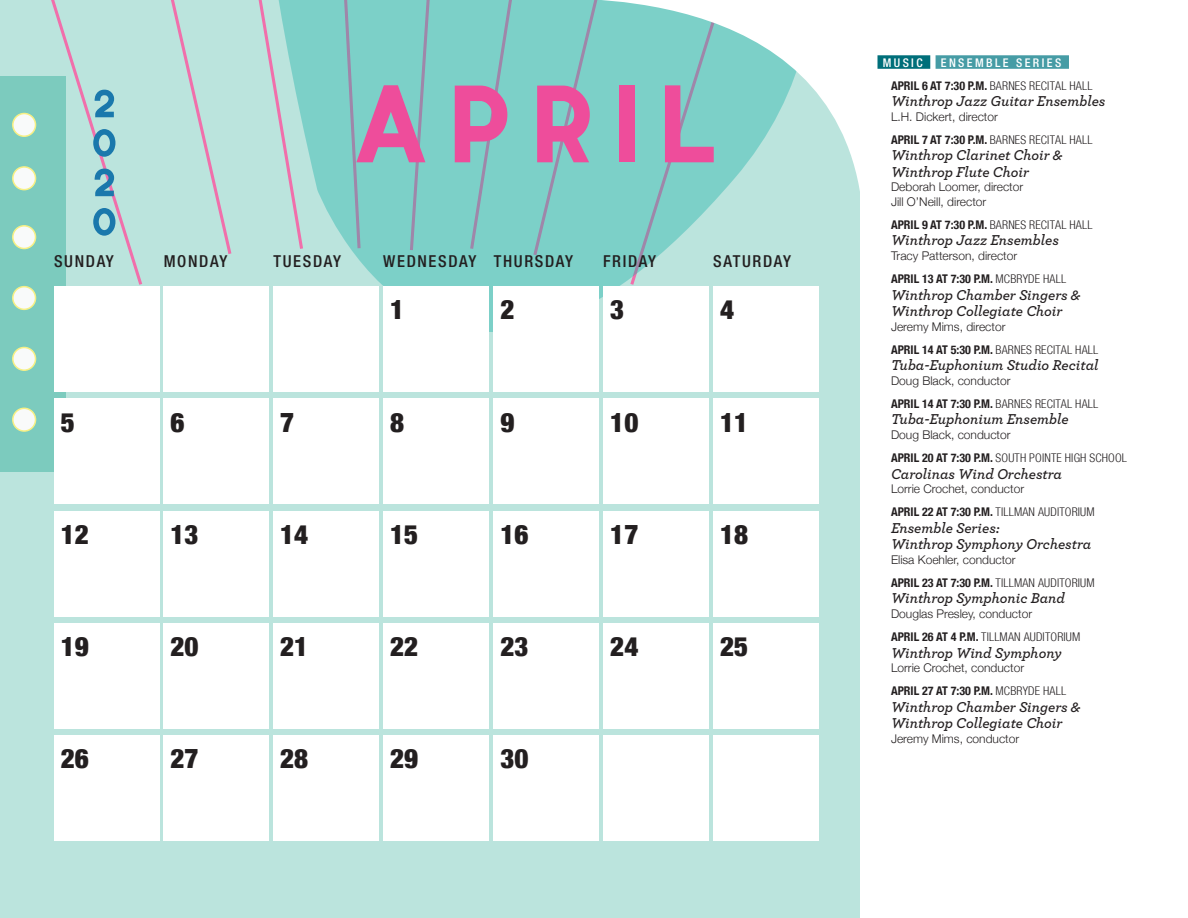
<style>
.page{position:relative;width:1188px;height:918px;background:#fff}
.page>*{position:absolute;margin:0;border:0;box-sizing:border-box;transform-origin:0 0}
.t1{font:900 condensed 27px "Helvetica Neue";color:#231f20}
.t2{font:500 condensed 16.5px "Helvetica Neue";letter-spacing:.1em;color:#231f20}
.Ens_Title{font:italic 600 15px/16.5px "Archer Pro";color:#231f20}
.Ens_Description{font:300 12px/14.4px "Helvetica Neue";color:#231f20}
.Ens_Date{font:700 condensed 12px "Helvetica Neue";color:#231f20}
.Ens_Date-2{font:300 condensed 12px "Helvetica Neue";letter-spacing:.015em;color:#231f20}
.Group{font:500 condensed 12px "Helvetica Neue";letter-spacing:.2em;color:#fff}
.s1{font-weight:700}
.s2{font-weight:300}
</style>
<div class="page">
<div style="left:0;top:0;width:860px;height:918px;background:#bbe4dd"></div>
<svg style="left:171px;top:0;width:60px;height:252px"></svg>
<div style="left:0;top:77px;width:66px;height:395px;background:#7ccbbe"></div>
<div style="left:13px;top:287px;width:23px;height:22px;background:#f9fafa;border-radius:50%"></div>
<div style="left:12px;top:286px;width:24px;height:24px;border:2px solid #f7f085;border-radius:50%"></div>
<div style="left:13px;top:347px;width:23px;height:23px;background:#f9fafa;border-radius:50%"></div>
<div style="left:12px;top:347px;width:24px;height:24px;border:2px solid #f7f085;border-radius:50%"></div>
<div style="left:13px;top:408px;width:23px;height:23px;background:#f9fafa;border-radius:50%"></div>
<div style="left:12px;top:408px;width:24px;height:24px;border:2px solid #f7f085;border-radius:50%"></div>
<svg style="left:273px;top:242px;width:401px;height:90px;fill:#7cd0c8"></svg>
<svg style="left:0;top:0;width:142px;height:288px"></svg>
<svg style="left:279px;top:242px;width:231px;height:11px"></svg>
<svg style="left:224px;top:0;width:654px;height:242px;fill:#7cd0c8"></svg>
<div style="left:878px;top:55px;width:52px;height:14px;background:#006f7a"></div>
<div style="left:936px;top:55px;width:133px;height:14px;background:#469ca5"></div>
<div style="left:383px;top:286px;width:106px;height:106px;background:#fff"></div>
<div style="left:383px;top:399px;width:106px;height:105px;background:#fff"></div>
<div style="left:383px;top:511px;width:106px;height:105px;background:#fff"></div>
<div style="left:383px;top:623px;width:106px;height:106px;background:#fff"></div>
<div style="left:383px;top:735px;width:106px;height:106px;background:#fff"></div>
<div style="left:274px;top:286px;width:105px;height:106px;background:#fff"></div>
<div style="left:274px;top:399px;width:105px;height:105px;background:#fff"></div>
<div style="left:274px;top:511px;width:105px;height:105px;background:#fff"></div>
<div style="left:274px;top:623px;width:105px;height:106px;background:#fff"></div>
<div style="left:274px;top:735px;width:105px;height:106px;background:#fff"></div>
<div style="left:164px;top:286px;width:105px;height:106px;background:#fff"></div>
<div style="left:164px;top:399px;width:105px;height:105px;background:#fff"></div>
<div style="left:164px;top:511px;width:105px;height:105px;background:#fff"></div>
<div style="left:164px;top:623px;width:105px;height:106px;background:#fff"></div>
<div style="left:164px;top:735px;width:105px;height:106px;background:#fff"></div>
<div style="left:54px;top:286px;width:105px;height:106px;background:#fff"></div>
<div style="left:54px;top:399px;width:105px;height:105px;background:#fff"></div>
<div style="left:54px;top:511px;width:105px;height:105px;background:#fff"></div>
<div style="left:54px;top:623px;width:105px;height:106px;background:#fff"></div>
<div style="left:54px;top:735px;width:105px;height:106px;background:#fff"></div>
<div style="left:494px;top:286px;width:105px;height:106px;background:#fff"></div>
<div style="left:494px;top:399px;width:105px;height:105px;background:#fff"></div>
<div style="left:494px;top:511px;width:105px;height:105px;background:#fff"></div>
<div style="left:494px;top:623px;width:105px;height:106px;background:#fff"></div>
<div style="left:494px;top:735px;width:105px;height:106px;background:#fff"></div>
<div style="left:604px;top:286px;width:105px;height:106px;background:#fff"></div>
<div style="left:604px;top:399px;width:105px;height:105px;background:#fff"></div>
<div style="left:604px;top:511px;width:105px;height:105px;background:#fff"></div>
<div style="left:604px;top:623px;width:105px;height:106px;background:#fff"></div>
<div style="left:604px;top:735px;width:105px;height:106px;background:#fff"></div>
<div style="left:713px;top:286px;width:106px;height:106px;background:#fff"></div>
<div style="left:713px;top:399px;width:106px;height:105px;background:#fff"></div>
<div style="left:713px;top:511px;width:106px;height:105px;background:#fff"></div>
<div style="left:713px;top:623px;width:106px;height:106px;background:#fff"></div>
<div style="left:713px;top:735px;width:106px;height:106px;background:#fff"></div>
<p class="t2" style="left:54px;top:251px;width:61px">SUNDAY</p>
<p class="t2" style="left:164px;top:251px;width:65px">MONDAY</p>
<p class="t2" style="left:274px;top:251px;width:69px">TUESDAY</p>
<p class="t2" style="left:383px;top:251px;width:95px">WEDNESDAY</p>
<p class="t2" style="left:494px;top:251px;width:81px">THURSDAY</p>
<p class="t2" style="left:603px;top:251px;width:55px">FRIDAY</p>
<p class="t2" style="left:713px;top:251px;width:79px">SATURDAY</p>
<p class="t1" style="left:390px;top:287px;width:16px">1</p>
<p class="t1" style="left:501px;top:287px;width:16px">2</p>
<p class="t1" style="left:610px;top:287px;width:16px">3</p>
<p class="t1" style="left:720px;top:287px;width:16px">4</p>
<p class="t1" style="left:61px;top:400px;width:16px">5</p>
<p class="t1" style="left:171px;top:400px;width:16px">6</p>
<p class="t1" style="left:280px;top:400px;width:16px">7</p>
<p class="t1" style="left:390px;top:400px;width:16px">8</p>
<p class="t1" style="left:501px;top:400px;width:16px">9</p>
<p class="t1" style="left:610px;top:400px;width:30px">10</p>
<p class="t1" style="left:720px;top:400px;width:30px">11</p>
<p class="t1" style="left:61px;top:512px;width:30px">12</p>
<p class="t1" style="left:171px;top:512px;width:30px">13</p>
<p class="t1" style="left:280px;top:512px;width:30px">14</p>
<p class="t1" style="left:390px;top:512px;width:30px">15</p>
<p class="t1" style="left:501px;top:512px;width:30px">16</p>
<p class="t1" style="left:610px;top:512px;width:30px">17</p>
<p class="t1" style="left:720px;top:512px;width:30px">18</p>
<p class="t1" style="left:61px;top:624px;width:30px">19</p>
<p class="t1" style="left:171px;top:624px;width:30px">20</p>
<p class="t1" style="left:280px;top:624px;width:30px">21</p>
<p class="t1" style="left:390px;top:624px;width:30px">22</p>
<p class="t1" style="left:501px;top:624px;width:30px">23</p>
<p class="t1" style="left:610px;top:624px;width:30px">24</p>
<p class="t1" style="left:720px;top:624px;width:30px">25</p>
<p class="t1" style="left:61px;top:737px;width:30px">26</p>
<p class="t1" style="left:171px;top:737px;width:30px">27</p>
<p class="t1" style="left:280px;top:737px;width:30px">28</p>
<p class="t1" style="left:390px;top:737px;width:30px">29</p>
<p class="t1" style="left:501px;top:737px;width:30px">30</p>
<p class="Group" style="left:883px;top:55px;width:41px">MUSIC</p>
<p class="Group" style="left:941px;top:55px;width:122px">ENSEMBLE SERIES</p>
<p class="Ens_Date-2" style="left:891px;top:79px;width:203px"><span class="s1">APRIL 6 AT 7:30 P.M.</span> BARNES RECITAL HALL</p>
<p class="Ens_Title" style="left:891px;top:92px;width:216px">Winthrop Jazz Guitar Ensembles</p>
<p class="Ens_Description" style="left:891px;top:108px;width:108px">L.H. Dickert, director</p>
<p class="Ens_Date-2" style="left:891px;top:133px;width:203px"><span class="s1">APRIL 7 AT 7:30 P.M.</span> BARNES RECITAL HALL</p>
<p class="Ens_Title" style="left:891px;top:146px;width:173px">Winthrop Clarinet Choir &amp;</p>
<p class="Ens_Title" style="left:891px;top:163px;width:140px">Winthrop Flute Choir</p>
<p class="Ens_Description" style="left:891px;top:179px;width:134px">Deborah Loomer, director<br>Jill O’Neill, director</p>
<p class="Ens_Date-2" style="left:891px;top:218px;width:203px"><span class="s1">APRIL 9 AT 7:30 P.M.</span> BARNES RECITAL HALL</p>
<p class="Ens_Title" style="left:891px;top:231px;width:169px">Winthrop Jazz Ensembles</p>
<p class="Ens_Description" style="left:891px;top:248px;width:128px">Tracy Patterson, director</p>
<p class="Ens_Date" style="left:891px;top:269px;width:177px">APRIL 13 AT 7:30 P.M. <span class="s2">MCBRYDE HALL</span></p>
<p class="Ens_Title" style="left:891px;top:285px;width:191px">Winthrop Chamber Singers &amp;<br>Winthrop Collegiate Choir</p>
<p class="Ens_Description" style="left:891px;top:318px;width:116px">Jeremy Mims, director</p>
<p class="Ens_Date" style="left:891px;top:340px;width:209px">APRIL 14 AT 5:30 P.M. <span class="s2">BARNES RECITAL HALL</span></p>
<p class="Ens_Title" style="left:891px;top:356px;width:209px">Tuba-Euphonium Studio Recital</p>
<p class="Ens_Description" style="left:891px;top:372px;width:121px">Doug Black, conductor</p>
<p class="Ens_Date" style="left:891px;top:394px;width:209px">APRIL 14 AT 7:30 P.M. <span class="s2">BARNES RECITAL HALL</span></p>
<p class="Ens_Title" style="left:891px;top:410px;width:179px">Tuba-Euphonium Ensemble</p>
<p class="Ens_Description" style="left:891px;top:426px;width:121px">Doug Black, conductor</p>
<p class="Ens_Date-2" style="left:891px;top:451px;width:238px"><span class="s1">APRIL 20 AT 7:30 P.M.</span> SOUTH POINTE HIGH SCHOOL</p>
<p class="Ens_Title" style="left:891px;top:464px;width:173px">Carolinas Wind Orchestra</p>
<p class="Ens_Description" style="left:891px;top:481px;width:135px">Lorrie Crochet, conductor</p>
<p class="Ens_Date" style="left:891px;top:502px;width:205px">APRIL 22 AT 7:30 P.M. <span class="s2">TILLMAN AUDITORIUM</span></p>
<p class="Ens_Title" style="left:891px;top:518px;width:202px">Ensemble Series:<br>Winthrop Symphony Orchestra</p>
<p class="Ens_Description" style="left:891px;top:551px;width:126px">Elisa Koehler, conductor</p>
<p class="Ens_Date" style="left:891px;top:573px;width:205px">APRIL 23 AT 7:30 P.M. <span class="s2">TILLMAN AUDITORIUM</span></p>
<p class="Ens_Title" style="left:891px;top:589px;width:176px">Winthrop Symphonic Band</p>
<p class="Ens_Description" style="left:891px;top:605px;width:143px">Douglas Presley, conductor</p>
<p class="Ens_Date-2" style="left:891px;top:630px;width:191px"><span class="s1">APRIL 26 AT 4 P.M.</span> TILLMAN AUDITORIUM</p>
<p class="Ens_Title" style="left:891px;top:643px;width:172px">Winthrop Wind Symphony</p>
<p class="Ens_Description" style="left:891px;top:660px;width:135px">Lorrie Crochet, conductor</p>
<p class="Ens_Date" style="left:891px;top:681px;width:177px">APRIL 27 AT 7:30 P.M. <span class="s2">MCBRYDE HALL</span></p>
<p class="Ens_Title" style="left:891px;top:697px;width:191px">Winthrop Chamber Singers &amp;<br>Winthrop Collegiate Choir</p>
<p class="Ens_Description" style="left:891px;top:730px;width:130px">Jeremy Mims, conductor</p>
</div>
